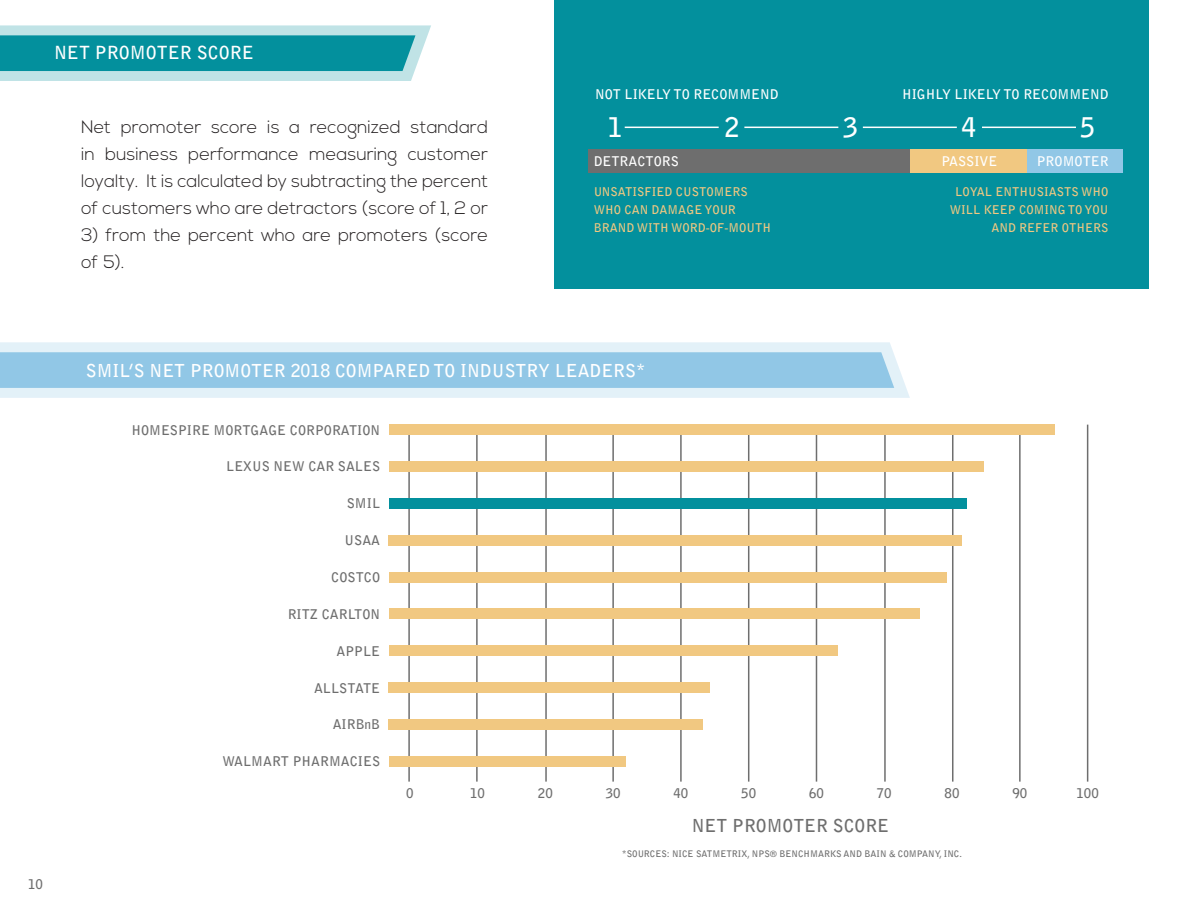
<style>
.page{position:relative;width:1188px;height:918px;background:#fff}
.page>*{position:absolute;margin:0;border:0;box-sizing:border-box;transform-origin:0 0}
.t1{font:700 27px "Bell Gothic Std";color:#fff}
.t2{font:300 18px/27px "Nexa";color:#231f20;text-align:justify}
.t3{font:700 18px "Bell Gothic Std";color:#fff}
.t4{font:700 17.85px "Bell Gothic Std";color:#fff}
.t5{font:700 17.85px "Bell Gothic Std";color:#6e6e6e}
.t6{font:700 13.35px "Bell Gothic Std";color:#6e6e6e}
.t7{font:700 13.35px "Bell Gothic Std";color:#fff}
.t8{font:700 12px/18px "Bell Gothic Std";color:#f1c881}
.t9{font:700 9px "Bell Gothic Std";color:#6e6e6e}
</style>
<div class="page">
<svg style="left:0;top:342px;width:910px;height:56px;background:#e4f1f8"></svg>
<hr style="left:1087px;top:425px;width:1px;height:357px;background:#6e6e6e">
<hr style="left:408px;top:425px;width:2px;height:357px;background:#6e6e6e">
<hr style="left:476px;top:425px;width:2px;height:357px;background:#6e6e6e">
<hr style="left:545px;top:425px;width:2px;height:357px;background:#6e6e6e">
<hr style="left:612px;top:425px;width:2px;height:357px;background:#6e6e6e">
<hr style="left:680px;top:425px;width:2px;height:357px;background:#6e6e6e">
<hr style="left:748px;top:425px;width:1px;height:357px;background:#6e6e6e">
<hr style="left:816px;top:425px;width:1px;height:357px;background:#6e6e6e">
<hr style="left:884px;top:425px;width:2px;height:357px;background:#6e6e6e">
<hr style="left:952px;top:425px;width:1px;height:357px;background:#6e6e6e">
<hr style="left:1019px;top:425px;width:2px;height:357px;background:#6e6e6e">
<div style="left:0;top:352px;width:894px;height:36px;background:#91c7e6"></div>
<div style="left:389px;top:425px;width:666px;height:10px;background:#f1c881"></div>
<div style="left:389px;top:498px;width:578px;height:10px;background:#03909d"></div>
<div style="left:389px;top:461px;width:594px;height:11px;background:#f1c881"></div>
<div style="left:389px;top:535px;width:573px;height:10px;background:#f1c881"></div>
<div style="left:389px;top:572px;width:558px;height:10px;background:#f1c881"></div>
<div style="left:389px;top:609px;width:531px;height:10px;background:#f1c881"></div>
<div style="left:389px;top:646px;width:448px;height:10px;background:#f1c881"></div>
<div style="left:389px;top:683px;width:321px;height:10px;background:#f1c881"></div>
<div style="left:389px;top:720px;width:314px;height:10px;background:#f1c881"></div>
<div style="left:389px;top:756px;width:236px;height:10px;background:#f1c881"></div>
<div style="left:554px;top:0;width:594px;height:288px;background:#03909d"></div>
<div style="left:588px;top:149px;width:534px;height:24px;background:#6e6e6e"></div>
<hr style="left:982px;top:127px;width:94px;height:1px;background:#fff">
<hr style="left:863px;top:127px;width:94px;height:1px;background:#fff">
<hr style="left:744px;top:127px;width:94px;height:1px;background:#fff">
<hr style="left:625px;top:127px;width:94px;height:1px;background:#fff">
<div style="left:910px;top:149px;width:212px;height:24px;background:#f1c881"></div>
<div style="left:1027px;top:149px;width:95px;height:24px;background:#91c7e6"></div>
<svg style="left:0;top:25px;width:431px;height:56px;background:#4fb1ba"></svg>
<p class="t3" style="left:54px;top:42px;width:201px">NET PROMOTER SCORE</p>
<p class="t2" style="left:81px;top:115px;width:409px">Net promoter score is a recognized standard in business performance measuring customer loyalty. It is calculated by subtracting the percent of customers who are detractors (score of 1, 2 or</p>
<p class="t2" style="left:81px;top:223px;width:409px">3) from the percent who are promoters (score of 5).</p>
<p class="t7" style="left:595px;top:86px;width:185px">NOT LIKELY TO RECOMMEND</p>
<p class="t7" style="left:902px;top:86px;width:208px">HIGHLY LIKELY TO RECOMMEND</p>
<h1 class="t1" style="left:608px;top:111px;width:17px">1</h1>
<h1 class="t1" style="left:725px;top:111px;width:17px">2</h1>
<h1 class="t1" style="left:843px;top:111px;width:17px">3</h1>
<h1 class="t1" style="left:962px;top:111px;width:17px">4</h1>
<h1 class="t1" style="left:1080px;top:111px;width:17px">5</h1>
<p class="t7" style="left:941px;top:153px;width:57px">PASSIVE</p>
<p class="t7" style="left:1037px;top:153px;width:73px">PROMOTER</p>
<p class="t8" style="left:950px;top:183px;width:160px;text-align:right">LOYAL ENTHUSIASTS WHO<br>WILL KEEP COMING TO YOU<br>AND REFER OTHERS</p>
<p class="t7" style="left:594px;top:153px;width:87px">DETRACTORS</p>
<p class="t8" style="left:594px;top:183px;width:179px">UNSATISFIED CUSTOMERS<br>WHO CAN DAMAGE YOUR<br>BRAND WITH WORD-OF-MOUTH</p>
<p class="t6" style="left:28px;top:876px;width:16px">10</p>
<p class="t4" style="left:86px;top:359px;width:562px">SMIL’S NET PROMOTER 2018 COMPARED TO INDUSTRY LEADERS*</p>
<p class="t6" style="left:131px;top:422px;width:250px">HOMESPIRE MORTGAGE CORPORATION</p>
<p class="t6" style="left:226px;top:459px;width:155px">LEXUS NEW CAR SALES</p>
<p class="t6" style="left:347px;top:495px;width:35px">SMIL</p>
<p class="t6" style="left:345px;top:532px;width:37px">USAA</p>
<p class="t6" style="left:331px;top:569px;width:50px">COSTCO</p>
<p class="t6" style="left:288px;top:606px;width:94px">RITZ CARLTON</p>
<p class="t6" style="left:336px;top:643px;width:45px">APPLE</p>
<p class="t6" style="left:314px;top:680px;width:68px">ALLSTATE</p>
<p class="t6" style="left:333px;top:717px;width:49px">AIRBnB</p>
<p class="t6" style="left:222px;top:753px;width:159px">WALMART PHARMACIES</p>
<p class="t6" style="left:406px;top:785px;width:9px">0</p>
<p class="t6" style="left:470px;top:785px;width:16px">10</p>
<p class="t6" style="left:538px;top:785px;width:16px">20</p>
<p class="t6" style="left:606px;top:785px;width:16px">30</p>
<p class="t6" style="left:674px;top:785px;width:16px">40</p>
<p class="t6" style="left:741px;top:785px;width:16px">50</p>
<p class="t6" style="left:809px;top:785px;width:16px">60</p>
<p class="t6" style="left:877px;top:785px;width:16px">70</p>
<p class="t6" style="left:945px;top:785px;width:16px">80</p>
<p class="t6" style="left:1012px;top:785px;width:16px">90</p>
<p class="t6" style="left:1077px;top:785px;width:24px">100</p>
<p class="t5" style="left:692px;top:815px;width:199px">NET PROMOTER SCORE</p>
<p class="t9" style="left:622px;top:849px;width:342px">*SOURCES: NICE SATMETRIX, NPS® BENCHMARKS AND BAIN &amp; COMPANY, INC.</p>
</div>
